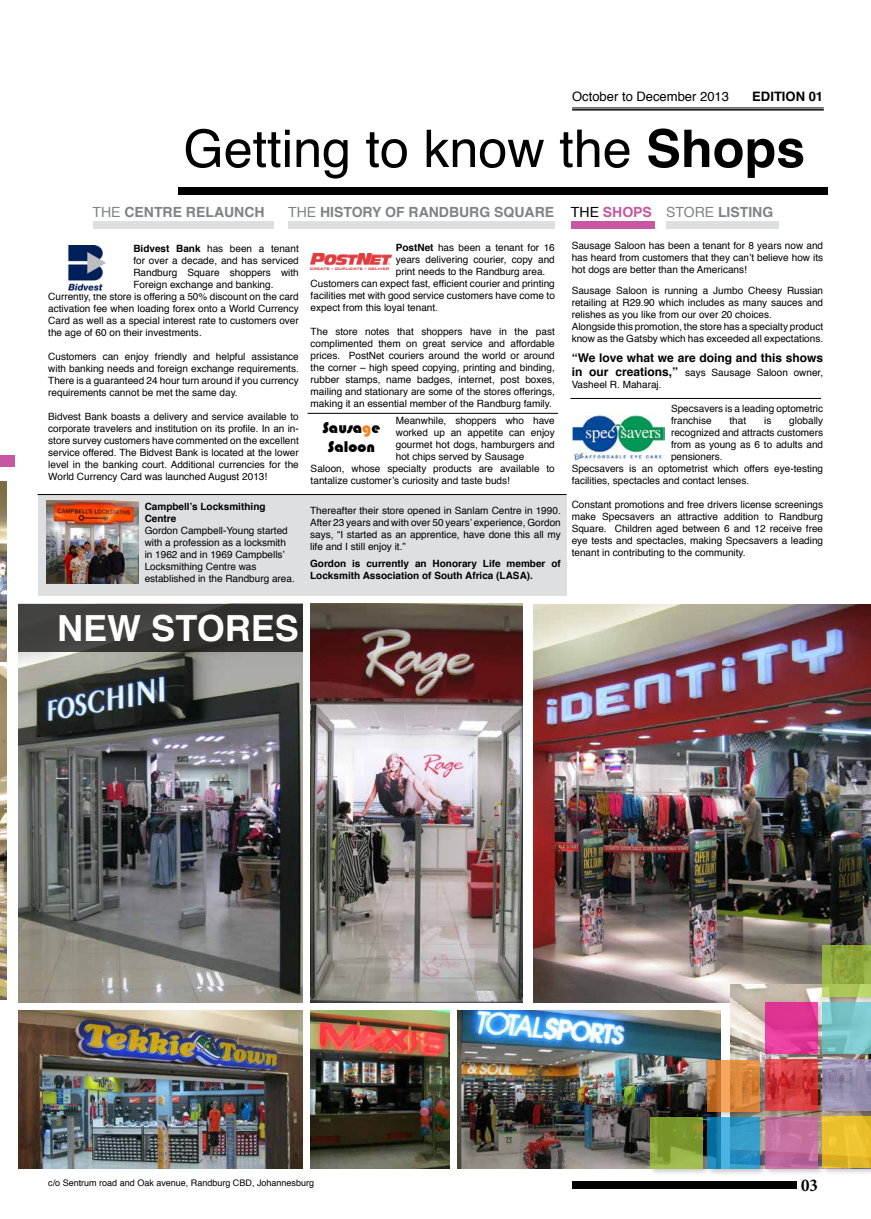
<style>
.page{position:relative;width:871px;height:1219px;background:#fff}
.page>*{position:absolute;margin:0;border:0;box-sizing:border-box;transform-origin:0 0}
.t1{font:52px "Helvetica";color:#000}
.t2{font:700 36px "Helvetica";color:#fff}
.t3{font:700 condensed 18px "Minion Pro";color:#000}
.t4{font:16px/19.2px "Bauhaus 93";color:#000;text-align:center}
.t5{font:700 14px "Helvetica";color:#808285}
.t6{font:13px "Helvetica";color:#000}
.t7{font:700 13px "Helvetica";color:#000}
.t8{font:700 12px "Helvetica";color:#000}
.t9{font:10px/12px "Helvetica";color:#000;text-align:justify}
.t10{font:700 10px/12px "Helvetica";color:#000}
.t11{font:9px "Helvetica";color:#000}
.s1{font-weight:700}
.s2{font-weight:400}
.s3{font-weight:400;color:#000}
.s4{color:#c657a0}
.s5{color:#f6821f}
.s6{font-weight:700;font-size:12px}
</style>
<div class="page">
<img style="left:533px;top:604px;width:337px;height:398px">
<div style="left:38px;top:494px;width:528px;height:102px;background:#dedfe0"></div>
<img style="left:310px;top:604px;width:212px;height:398px">
<div style="left:572px;top:1181px;width:224px;height:8px;background:#000"></div>
<div style="left:178px;top:187px;width:649px;height:8px;background:#000"></div>
<img style="left:0;top:666px;width:7px;height:333px">
<img style="left:18px;top:651px;width:285px;height:351px">
<div style="left:0;top:455px;width:14px;height:12px;background:#c657a0"></div>
<hr style="left:572px;top:109px;width:251px;height:2px;background:#000">
<hr style="left:572px;top:108px;width:251px;height:1px;background:#000">
<img style="left:310px;top:254px;width:81px;height:16px">
<img style="left:572px;top:415px;width:92px;height:45px">
<img style="left:310px;top:1010px;width:140px;height:159px">
<img style="left:457px;top:1010px;width:191px;height:159px">
<div style="left:648px;top:943px;width:222px;height:234px;background:#000;opacity:.34"></div>
<svg style="left:707px;top:1117px;width:52px;height:52px;background:#2b93c2"></svg>
<svg style="left:707px;top:1060px;width:52px;height:52px;background:#d8863e"></svg>
<svg style="left:765px;top:1117px;width:52px;height:51px;background:#c16e9e"></svg>
<svg style="left:765px;top:1060px;width:52px;height:51px;background:#d23a3c"></svg>
<svg style="left:765px;top:1002px;width:52px;height:52px;background:#e23897"></svg>
<svg style="left:650px;top:1117px;width:53px;height:51px;background:#84a036"></svg>
<svg style="left:822px;top:1116px;width:48px;height:52px;background:#e8be2c"></svg>
<svg style="left:822px;top:1059px;width:48px;height:52px;background:#9890af"></svg>
<svg style="left:822px;top:1002px;width:48px;height:52px;background:#79c5ca"></svg>
<svg style="left:822px;top:945px;width:48px;height:52px;background:#96b045"></svg>
<div style="left:93px;top:221px;width:180px;height:8px;background:#dedfe0"></div>
<div style="left:288px;top:221px;width:266px;height:8px;background:#dedfe0"></div>
<div style="left:571px;top:221px;width:83px;height:8px;background:#c657a0"></div>
<div style="left:666px;top:221px;width:112px;height:8px;background:#dedfe0"></div>
<img style="left:18px;top:1010px;width:285px;height:159px">
<img style="left:0;top:482px;width:7px;height:180px">
<img style="left:68px;top:245px;width:38px;height:46px">
<svg style="left:18px;top:604px;width:285px;height:47px;background:#393936"></svg>
<hr style="left:38px;top:494px;width:528px;height:1px;background:#000">
<hr style="left:307px;top:413px;width:251px;height:1px;background:#000">
<hr style="left:570px;top:398px;width:250px;height:1px;background:#000">
<img style="left:46px;top:501px;width:93px;height:82px">
<h3 class="t6" style="left:572px;top:86px;width:158px">October to December 2013</h3>
<h3 class="t7" style="left:752px;top:86px;width:72px">EDITION 01</h3>
<h1 class="t1" style="left:183px;top:109px;width:623px">Getting to know the <span class="s1">Shops</span></h1>
<h3 class="t5" style="left:92px;top:201px;width:173px"><span class="s2">THE</span> CENTRE RELAUNCH</h3>
<h3 class="t5" style="left:288px;top:201px;width:486px"><span class="s2">THE</span> HISTORY OF RANDBURG SQUARE <span class="s3">THE</span> <span class="s4">SHOPS</span> <span class="s2">STORE</span> LISTING</h3>
<p class="t9" style="left:133px;top:243px;width:167px"><span class="s1">Bidvest Bank</span> has been a tenant</p>
<p class="t9" style="left:133px;top:255px;width:167px">for over a decade, and has serviced</p>
<p class="t9" style="left:133px;top:267px;width:167px">Randburg Square shoppers with</p>
<p class="t9" style="left:133px;top:279px;width:142px">Foreign exchange and banking.</p>
<p class="t9" style="left:48px;top:291px;width:252px">Currently, the store is offering a 50% discount on the card</p>
<p class="t9" style="left:48px;top:303px;width:252px">activation fee when loading forex onto a World Currency</p>
<p class="t9" style="left:48px;top:315px;width:252px">Card as well as a special interest rate to customers over</p>
<p class="t9" style="left:48px;top:327px;width:155px">the age of 60 on their investments.</p>
<p class="t9" style="left:48px;top:351px;width:252px">Customers can enjoy friendly and helpful assistance with banking needs and foreign exchange requirements.<br>There is a guaranteed 24 hour turn around if you currency requirements cannot be met the same day.</p>
<p class="t9" style="left:48px;top:411px;width:252px">Bidvest Bank boasts a delivery and service available to corporate travelers and institution on its profile. In an in&shy;store survey customers have commented on the excellent service offered. The Bidvest Bank is located at the lower level in the banking court. Additional currencies for the World Currency Card was launched August 2013!</p>
<p class="t10" style="left:145px;top:500px;width:122px">Campbell’s Locksmithing<br>Centre</p>
<p class="t9" style="left:145px;top:525px;width:152px;text-align:left">Gordon Campbell-Young started with a profession as a locksmith in 1962 and in 1969 Campbells’<br>Locksmithing Centre was established in the Randburg area.</p>
<p class="t9" style="left:395px;top:241px;width:160px"><span class="s1">PostNet</span> has been a tenant for 16</p>
<p class="t9" style="left:395px;top:253px;width:160px">years delivering courier, copy and</p>
<p class="t9" style="left:395px;top:265px;width:151px">print needs to the Randburg area.</p>
<p class="t9" style="left:310px;top:277px;width:246px">Customers can expect fast, efficient courier and printing</p>
<p class="t9" style="left:310px;top:289px;width:246px">facilities met with good service customers have come to</p>
<p class="t9" style="left:310px;top:301px;width:129px">expect from this loyal tenant.</p>
<p class="t9" style="left:310px;top:325px;width:246px">The store notes that shoppers have in the past complimented them on great service and affordable prices. PostNet couriers around the world or around the corner – high speed copying, printing and binding, rubber stamps, name badges, internet, post boxes, mailing and stationary are some of the stores offerings, making it an essential member of the Randburg family.</p>
<p class="t9" style="left:395px;top:415px;width:160px">Meanwhile, shoppers who have</p>
<p class="t9" style="left:395px;top:427px;width:160px">worked up an appetite can enjoy</p>
<p class="t9" style="left:395px;top:439px;width:160px">gourmet hot dogs, hamburgers and</p>
<p class="t9" style="left:395px;top:451px;width:130px">hot chips served by Sausage</p>
<p class="t9" style="left:310px;top:463px;width:246px">Saloon, whose specialty products are available to</p>
<p class="t9" style="left:310px;top:475px;width:201px">tantalize customer’s curiosity and taste buds!</p>
<p class="t9" style="left:310px;top:504px;width:252px">Thereafter their store opened in Sanlam Centre in 1990.<br>After 23 years and with over 50 years’ experience, Gordon says, “I started as an apprentice, have done this all my life and I still enjoy it.”</p>
<p class="t10" style="left:310px;top:558px;width:252px">Gordon is currently an Honorary Life member of<br>Locksmith Association of South Africa (LASA).</p>
<h3 class="t4" style="left:322px;top:418px;width:60px">Sausa<span class="s5">g</span>e<br>Saloon</h3>
<p class="t9" style="left:571px;top:240px;width:253px">Sausage Saloon has been a tenant for 8 years now and has heard from customers that they can’t believe how its hot dogs are better than the Americans!</p>
<p class="t9" style="left:571px;top:284px;width:253px;text-align:left">Sausage Saloon is running a Jumbo Cheesy Russian retailing at R29.90 which includes as many sauces and relishes as you like from our over 20 choices.<br>Alongside this promotion, the store has a specialty product know as the Gatsby which has exceeded all expectations.</p>
<p class="t8" style="left:571px;top:348px;width:253px">“We love what we are doing and this shows</p>
<p class="t9" style="left:571px;top:367px;width:253px"><span class="s6">in our creations,”</span> says Sausage Saloon owner,<br>Vasheel R. Maharaj.</p>
<p class="t9" style="left:670px;top:403px;width:154px">Specsavers is a leading optometric franchise</p>
<p class="t9" style="left:729px;top:415px;width:18px">that</p>
<p class="t9" style="left:763px;top:415px;width:9px">is</p>
<p class="t9" style="left:789px;top:415px;width:35px">globally</p>
<p class="t9" style="left:670px;top:427px;width:154px">recognized and attracts customers</p>
<p class="t9" style="left:670px;top:439px;width:154px">from as young as 6 to adults and</p>
<p class="t9" style="left:670px;top:451px;width:53px">pensioners.</p>
<p class="t9" style="left:571px;top:463px;width:253px">Specsavers is an optometrist which offers eye-testing</p>
<p class="t9" style="left:571px;top:475px;width:179px">facilities, spectacles and contact lenses.</p>
<p class="t9" style="left:571px;top:499px;width:253px">Constant promotions and free drivers license screenings make Specsavers an attractive addition to Randburg Square. Children aged between 6 and 12 receive free eye tests and spectacles, making Specsavers a leading tenant in contributing to the community.</p>
<h2 class="t2" style="left:57px;top:599px;width:243px">NEW STORES</h2>
<p class="t11" style="left:48px;top:1176px;width:267px">c/o Sentrum road and Oak avenue, Randburg CBD, Johannesburg</p>
<h3 class="t3" style="left:800px;top:1173px;width:18px">03</h3>
</div>
